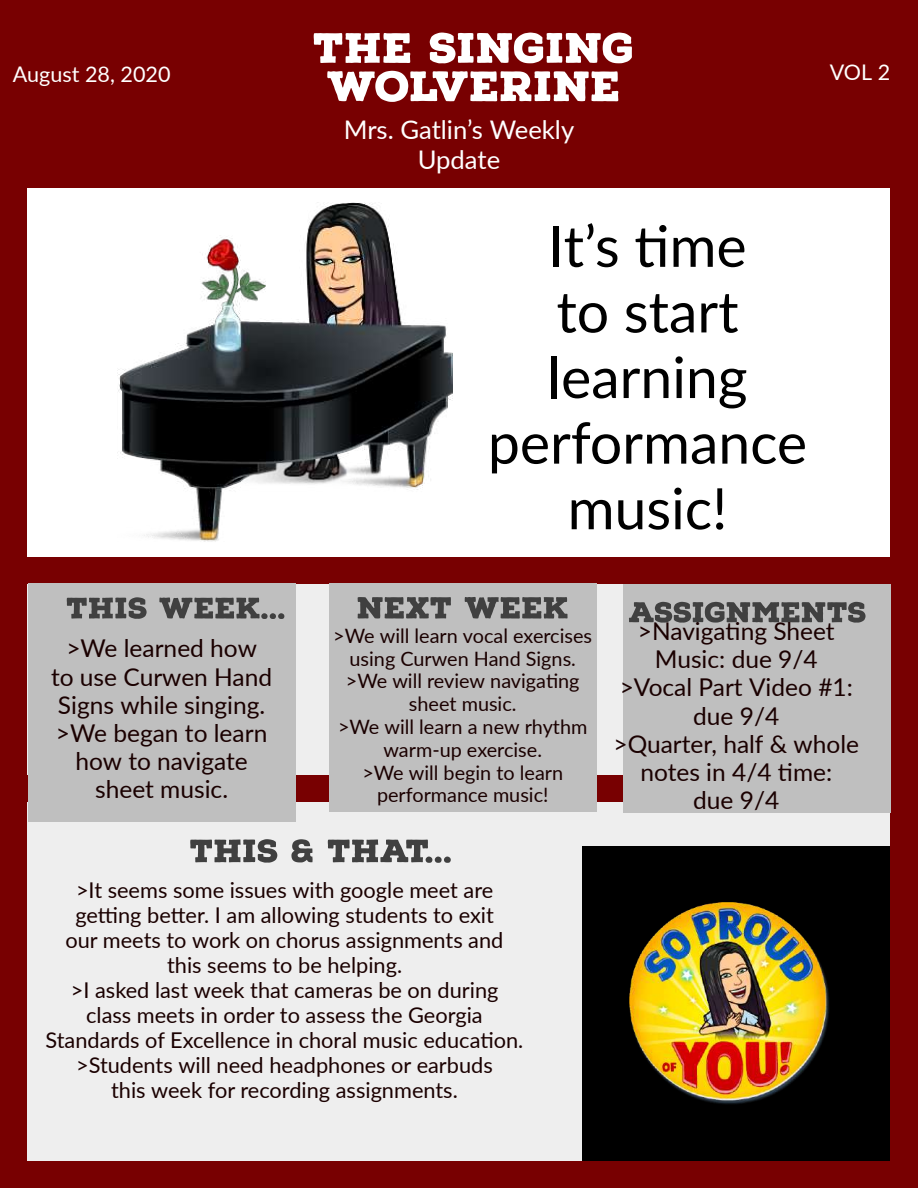
<style>
.page{position:relative;width:918px;height:1188px;background:#780001}
.page>*{position:absolute;margin:0;border:0;box-sizing:border-box;transform-origin:0 0}
.t1{font:57.15px/65.6px "Lato";color:#000;text-align:center}
.t2{font:25.65px/29.5px "Lato";color:#fff;text-align:center}
.t3{font:24.6px/28.2px "Lato";color:#1a0000;text-align:center}
.t4{font:24.45px/28.2px "Lato";color:#1a0000;text-align:center}
.t5{font:21.75px/25px "Lato";color:#1a0000;text-align:center}
.t6{font:21.6px "Lato";color:#fff}
.t7{font:19.8px/22.8px "Lato";color:#1a0000;text-align:center}
</style>
<div class="page">
<div style="left:28px;top:188px;width:862px;height:369px;background:#fff"></div>
<div style="left:28px;top:584px;width:862px;height:190px;background:#eee"></div>
<div style="left:28px;top:802px;width:862px;height:359px;background:#eee"></div>
<svg style="left:314px;top:33px;width:96px;height:30px"></svg>
<svg style="left:430px;top:33px;width:202px;height:30px"></svg>
<svg style="left:327px;top:71px;width:291px;height:31px"></svg>
<div style="left:662px;top:584px;width:228px;height:228px;background:#bfbfbf"></div>
<div style="left:624px;top:584px;width:228px;height:228px;background:#bfbfbf"></div>
<div style="left:329px;top:584px;width:268px;height:228px;background:#bfbfbf"></div>
<div style="left:28px;top:584px;width:267px;height:238px;background:#bfbfbf"></div>
<svg style="left:67px;top:597px;width:80px;height:22px"></svg>
<svg style="left:159px;top:598px;width:125px;height:21px"></svg>
<svg style="left:358px;top:597px;width:93px;height:22px"></svg>
<svg style="left:465px;top:597px;width:103px;height:22px"></svg>
<svg style="left:629px;top:602px;width:237px;height:21px"></svg>
<svg style="left:190px;top:839px;width:87px;height:24px"></svg>
<svg style="left:291px;top:839px;width:22px;height:23px"></svg>
<svg style="left:328px;top:839px;width:123px;height:24px"></svg>
<div style="left:582px;top:846px;width:308px;height:315px;background:#000"></div>
<img style="left:630px;top:902px;width:199px;height:202px">
<img style="left:117px;top:203px;width:335px;height:339px">
<p class="t6" style="left:13px;top:60px;width:159px">August 28, 2020</p>
<p class="t6" style="left:830px;top:58px;width:62px">VOL 2</p>
<p class="t2" style="left:344px;top:114px;width:232px">Mrs. Gatlin’s Weekly<br>Update</p>
<h1 class="t1" style="left:488px;top:212px;width:321px">It’s time<br>to start learning performance music!</h1>
<p class="t3" style="left:51px;top:634px;width:223px">&gt;We learned how<br>to use Curwen Hand<br>Signs while singing. &gt;We began to learn how to navigate sheet music.</p>
<p class="t7" style="left:333px;top:624px;width:260px">&gt;We will learn vocal exercises using Curwen Hand Signs. &gt;We will review navigating sheet music.<br>&gt;We will learn a new rhythm warm-up exercise.<br>&gt;We will begin to learn performance music!</p>
<p class="t4" style="left:614px;top:617px;width:247px">&gt;Navigating Sheet<br>Music: due 9/4<br>&gt;Vocal Part Video #1: due 9/4<br>&gt;Quarter, half &amp; whole notes in 4/4 time:<br>due 9/4</p>
<p class="t5" style="left:65px;top:877px;width:440px">&gt;It seems some issues with google meet are getting better. I am allowing students to exit our meets to work on chorus assignments and this seems to be helping.</p>
<p class="t5" style="left:71px;top:977px;width:429px">&gt;I asked last week that cameras be on during class meets in order to assess the Georgia</p>
<p class="t5" style="left:76px;top:1052px;width:418px">&gt;Students will need headphones or earbuds this week for recording assignments.</p>
<p class="t5" style="left:46px;top:1027px;width:479px">Standards of Excellence in choral music education.</p>
</div>
